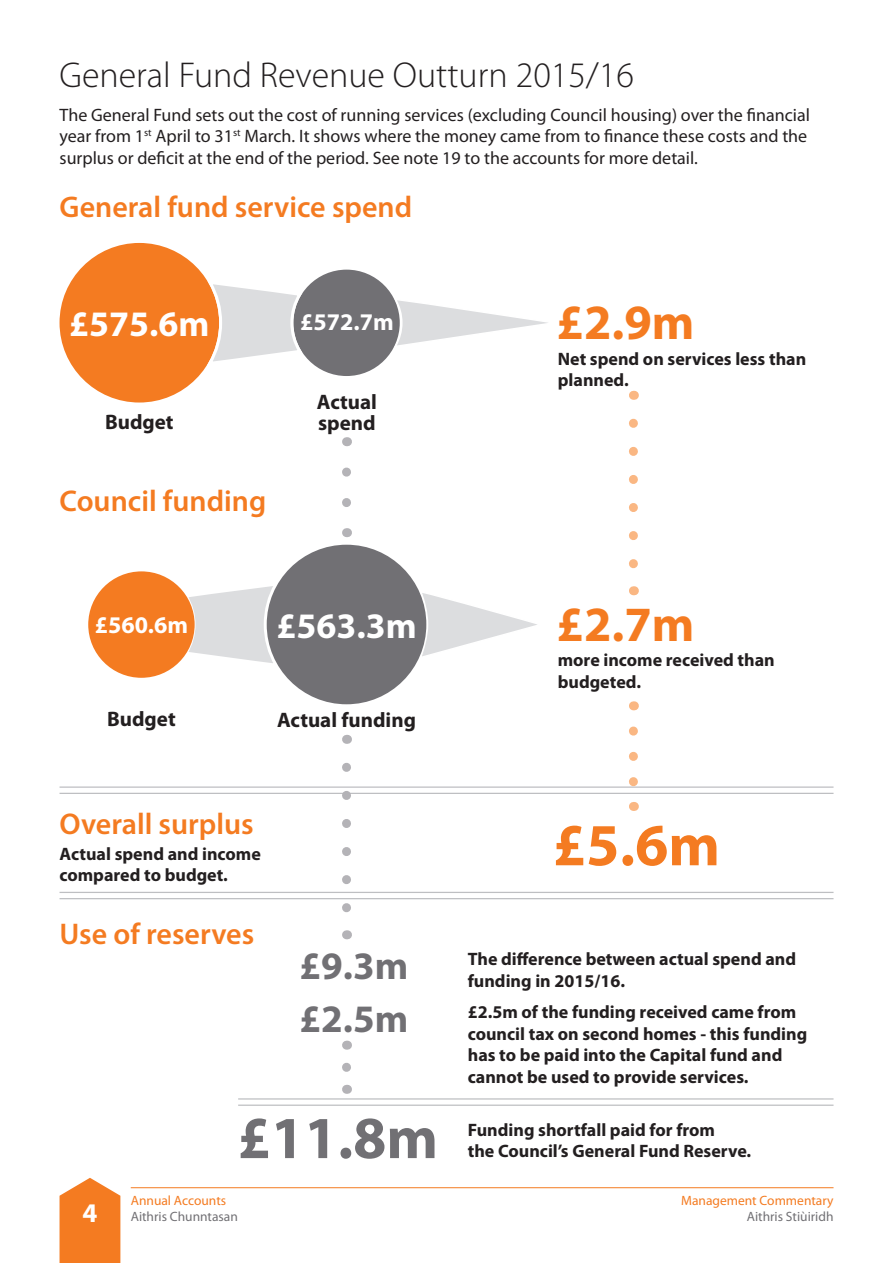
<style>
.page{position:relative;width:893px;height:1263px;background:#fff}
.page>*{position:absolute;margin:0;border:0;box-sizing:border-box;transform-origin:0 0}
.t1{font:700 60px "Myriad Pro";color:#717074}
.t2{font:700 60px "Myriad Pro";color:#f47b21}
.t3{font:700 49.5px "Myriad Pro";color:#f47b21}
.t4{font:700 39px "Myriad Pro";color:#717074}
.t5{font:300 36px "Myriad Pro";color:#231f20}
.t6{font:700 36px "Myriad Pro";color:#fff}
.t7{font:600 30px "Myriad Pro";color:#f47b21}
.t8{font:700 27px "Myriad Pro";color:#fff}
.t9{font:700 24px "Myriad Pro";color:#fff}
.t10{font:700 21px/21px "Myriad Pro";color:#231f20}
.t11{font:700 18px/21.6px "Myriad Pro";color:#231f20}
.t12{font:18px/21.6px "Myriad Pro";color:#231f20}
.t13{font:13.5px "Myriad Pro";color:#f47b21}
.t14{font:13.5px "Myriad Pro";color:#717074}
</style>
<div class="page">
<hr style="left:131px;top:1187px;width:702px;height:1px;background:#f47b21">
<hr style="left:60px;top:786px;width:773px;height:2px;background:#bebfc2">
<hr style="left:60px;top:793px;width:773px;height:1px;background:#bebfc2">
<hr style="left:60px;top:892px;width:773px;height:1px;background:#bebfc2">
<hr style="left:60px;top:898px;width:773px;height:1px;background:#bebfc2">
<hr style="left:238px;top:1098px;width:595px;height:2px;background:#bebfc2">
<hr style="left:238px;top:1105px;width:595px;height:1px;background:#bebfc2">
<svg style="left:60px;top:1178px;width:60px;height:85px;background:#f58837"></svg>
<div style="left:60px;top:243px;width:159px;height:160px;background:#f47b21;border-radius:50%"></div>
<div style="left:293px;top:270px;width:107px;height:106px;background:#717074;border-radius:50%"></div>
<svg style="left:205px;top:279px;width:100px;height:89px"></svg>
<svg style="left:393px;top:297px;width:155px;height:51px"></svg>
<svg style="left:418px;top:590px;width:119px;height:70px"></svg>
<svg style="left:184px;top:580px;width:96px;height:89px"></svg>
<div style="left:267px;top:545px;width:159px;height:159px;background:#717074;border-radius:50%"></div>
<div style="left:88px;top:571px;width:107px;height:107px;background:#f47b21;border-radius:50%"></div>
<svg style="left:342px;top:472px;width:9px;height:35px"></svg>
<svg style="left:342px;top:767px;width:9px;height:146px"></svg>
<svg style="left:342px;top:1067px;width:9px;height:5px"></svg>
<svg style="left:629px;top:423px;width:9px;height:146px"></svg>
<svg style="left:629px;top:731px;width:9px;height:62px"></svg>
<h3 class="t5" style="left:60px;top:61px;width:576px">General Fund Revenue Outturn 2015/16</h3>
<p class="t12" style="left:60px;top:105px;width:752px">The General Fund sets out the cost of running services (excluding Council housing) over the financial year from 1<sup>st</sup> April to 31<sup>st</sup> March. It shows where the money came from to finance these costs and the surplus or deficit at the end of the period. See note 19 to the accounts for more detail.</p>
<h3 class="t7" style="left:60px;top:196px;width:354px">General fund service spend</h3>
<h3 class="t6" style="left:69px;top:310px;width:142px">£575.6m</h3>
<p class="t10" style="left:105px;top:413px;width:70px">Budget</p>
<h3 class="t7" style="left:60px;top:489px;width:208px">Council funding</h3>
<h3 class="t9" style="left:300px;top:313px;width:95px">£572.7m</h3>
<p class="t10" style="left:317px;top:393px;width:62px">Actual spend</p>
<h3 class="t9" style="left:95px;top:616px;width:95px">£560.6m</h3>
<p class="t10" style="left:107px;top:710px;width:70px">Budget</p>
<h3 class="t6" style="left:276px;top:612px;width:142px">£563.3m</h3>
<p class="t10" style="left:277px;top:711px;width:140px">Actual funding</p>
<h3 class="t7" style="left:60px;top:812px;width:196px">Overall surplus</h3>
<p class="t11" style="left:60px;top:844px;width:203px">Actual spend and income compared to budget.</p>
<h3 class="t7" style="left:60px;top:922px;width:196px">Use of reserves</h3>
<h2 class="t3" style="left:556px;top:304px;width:139px">£2.9m</h2>
<p class="t11" style="left:558px;top:349px;width:250px">Net spend on services less than planned.</p>
<h2 class="t3" style="left:556px;top:606px;width:139px">£2.7m</h2>
<p class="t11" style="left:558px;top:651px;width:219px">more income received than budgeted.</p>
<h1 class="t2" style="left:553px;top:822px;width:169px">£5.6m</h1>
<h3 class="t8" style="left:82px;top:1202px;width:16px">4</h3>
<h3 class="t4" style="left:300px;top:951px;width:110px">£9.3m</h3>
<p class="t11" style="left:468px;top:950px;width:330px">The difference between actual spend and funding in 2015/16.</p>
<h3 class="t4" style="left:300px;top:1004px;width:110px">£2.5m</h3>
<p class="t11" style="left:468px;top:1003px;width:341px">£2.5m of the funding received came from council tax on second homes - this funding has to be paid into the Capital fund and cannot be used to provide services.</p>
<h1 class="t1" style="left:238px;top:1115px;width:202px">£11.8m</h1>
<p class="t11" style="left:468px;top:1120px;width:285px">Funding shortfall paid for from<br>the Council’s General Fund Reserve.</p>
<p class="t13" style="left:131px;top:1195px;width:97px">Annual Accounts</p>
<p class="t14" style="left:131px;top:1211px;width:109px">Aithris Chunntasan</p>
<p class="t13" style="left:681px;top:1195px;width:154px">Management Commentary</p>
<p class="t14" style="left:747px;top:1211px;width:88px">Aithris Stiùiridh</p>
</div>
